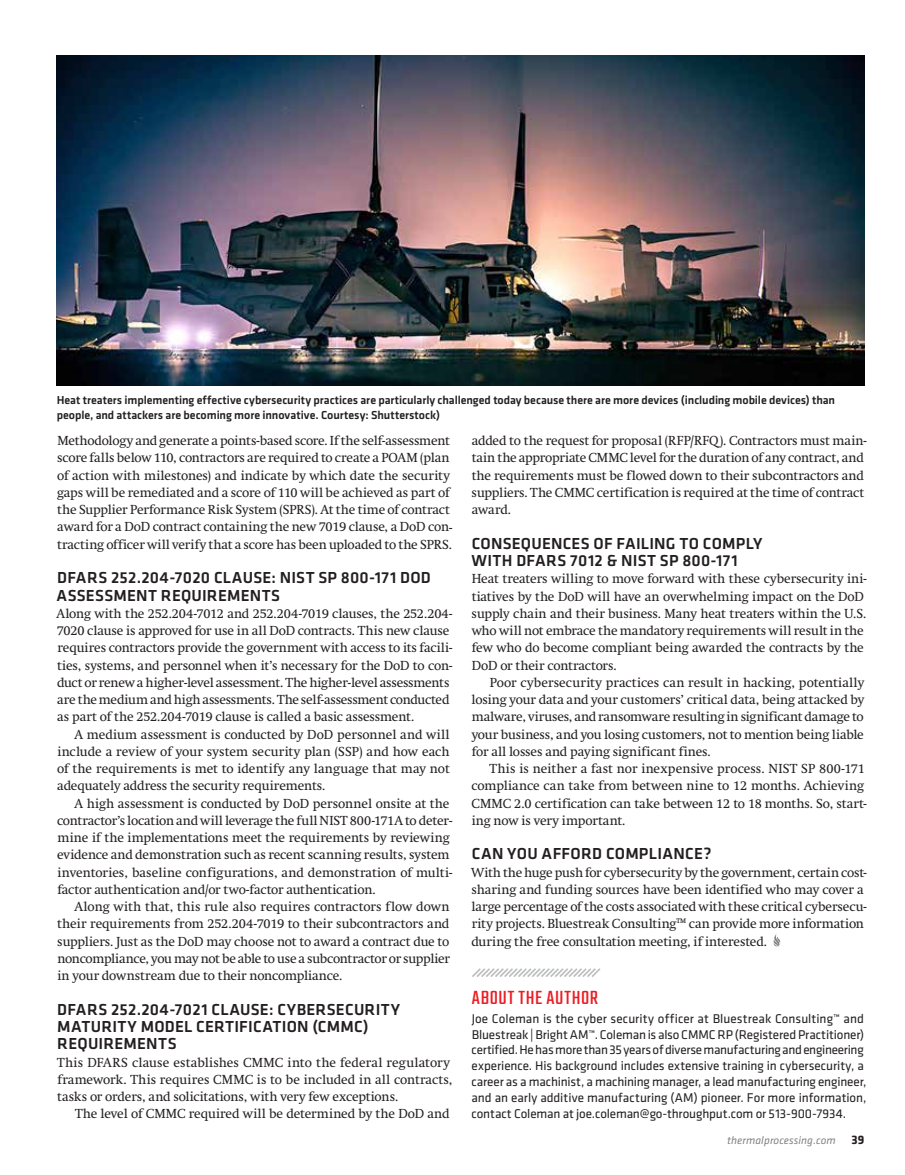
<style>
.page{position:relative;width:905px;height:1175px;background:#fff}
.page>*{position:absolute;margin:0;border:0;box-sizing:border-box;transform-origin:0 0}
.t1{font:21px "Teko";letter-spacing:.035em;color:#ed1d24}
.t2{font:500 16.5px/17.2px "Klavika Basic";letter-spacing:.015em;color:#231f20}
.t3{font:13.2px/15.8px "Klavika Basic";letter-spacing:-.005em;color:#231f20}
.t4{font:12.9px/17.2px "Swift";letter-spacing:-.005em;color:#231f20}
.t5{font:500 12px/15px "Klavika Basic";letter-spacing:-.005em;color:#231f20}
.t6{font:italic 11.25px "Klavika Basic";letter-spacing:.01em;color:#808285}
.s1{font-weight:700;font-style:normal;font-size:12.75px;color:#231f20}
</style>
<div class="page">
<svg style="left:472px;top:968px;width:129px;height:9px"></svg>
<svg style="left:773px;top:934px;width:8px;height:13px"></svg>
<img style="left:57px;top:55px;width:807px;height:331px">
<p class="t5" style="left:57px;top:392px;width:780px">Heat treaters implementing effective cybersecurity practices are particularly challenged today because there are more devices (including mobile devices) than people, and attackers are becoming more innovative. Courtesy: Shutterstock)</p>
<p class="t4" style="left:57px;top:432px;width:397px">Methodology and generate a points-based score. If the self-assessment score falls below 110, contractors are required to create a POAM (plan of action with milestones) and indicate by which date the security gaps will be remediated and a score of 110 will be achieved as part of the Supplier Performance Risk System (SPRS). At the time of contract award for a DoD contract containing the new 7019 clause, a DoD con&shy;tracting officer will verify that a score has been uploaded to the SPRS.</p>
<p class="t2" style="left:56px;top:569px;width:376px">DFARS 252.204-7020 CLAUSE: NIST SP 800-171 DOD<br>ASSESSMENT REQUIREMENTS</p>
<p class="t4" style="left:56px;top:604px;width:397px">Along with the 252.204-7012 and 252.204-7019 clauses, the 252.204- 7020 clause is approved for use in all DoD contracts. This new clause requires contractors provide the government with access to its facili&shy;ties, systems, and personnel when it’s necessary for the DoD to con&shy;duct or renew a higher-level assessment. The higher-level assessments are the medium and high assessments. The self-assessment conducted as part of the 252.204-7019 clause is called a basic assessment.</p>
<p class="t4" style="left:57px;top:725px;width:394px;text-align:justify;text-indent:17px">A medium assessment is conducted by DoD personnel and will include a review of your system security plan (SSP) and how each of the requirements is met to identify any language that may not adequately address the security requirements.</p>
<p class="t4" style="left:57px;top:794px;width:397px;text-indent:17px">A high assessment is conducted by DoD personnel onsite at the contractor’s location and will leverage the full NIST 800-171A to deter&shy;mine if the implementations meet the requirements by reviewing evidence and demonstration such as recent scanning results, system inventories, baseline configurations, and demonstration of multi&shy;factor authentication and/or two-factor authentication.</p>
<p class="t4" style="left:57px;top:898px;width:394px;text-align:justify;text-indent:17px">Along with that, this rule also requires contractors flow down their requirements from 252.204-7019 to their subcontractors and suppliers. Just as the DoD may choose not to award a contract due to noncompliance, you may not be able to use a subcontractor or supplier in your downstream due to their noncompliance.</p>
<p class="t2" style="left:57px;top:1000px;width:344px">DFARS 252.204-7021 CLAUSE: CYBERSECURITY<br>MATURITY MODEL CERTIFICATION (CMMC)<br>REQUIREMENTS</p>
<p class="t4" style="left:57px;top:1053px;width:397px">This DFARS clause establishes CMMC into the federal regulatory framework. This requires CMMC is to be included in all contracts, tasks or orders, and solicitations, with very few exceptions.</p>
<p class="t4" style="left:75px;top:1105px;width:376px">The level of CMMC required will be determined by the DoD and</p>
<p class="t4" style="left:471px;top:432px;width:396px">added to the request for proposal (RFP/RFQ). Contractors must main&shy;tain the appropriate CMMC level for the duration of any contract, and the requirements must be flowed down to their subcontractors and suppliers. The CMMC certification is required at the time of contract award.</p>
<p class="t2" style="left:471px;top:534px;width:292px">CONSEQUENCES OF FAILING TO COMPLY<br>WITH DFARS 7012 &amp; NIST SP 800-171</p>
<p class="t4" style="left:471px;top:570px;width:396px">Heat treaters willing to move forward with these cybersecurity ini&shy;tiatives by the DoD will have an overwhelming impact on the DoD supply chain and their business. Many heat treaters within the U.S. who will not embrace the mandatory requirements will result in the few who do become compliant being awarded the contracts by the DoD or their contractors.</p>
<p class="t4" style="left:471px;top:673px;width:394px;text-align:justify;text-indent:18px">Poor cybersecurity practices can result in hacking, potentially losing your data and your customers’ critical data, being attacked by malware, viruses, and ransomware resulting in significant damage to your business, and you losing customers, not to mention being liable for all losses and paying significant fines.</p>
<p class="t4" style="left:471px;top:760px;width:397px;text-indent:18px">This is neither a fast nor inexpensive process. NIST SP 800-171 compliance can take from between nine to 12 months. Achieving CMMC 2.0 certification can take between 12 to 18 months. So, start&shy;ing now is very important.</p>
<p class="t2" style="left:471px;top:845px;width:241px">CAN YOU AFFORD COMPLIANCE?</p>
<p class="t4" style="left:471px;top:863px;width:397px">With the huge push for cybersecurity by the government, certain cost&shy;sharing and funding sources have been identified who may cover a large percentage of the costs associated with these critical cybersecu&shy;rity projects. Bluestreak Consulting™ can provide more information during the free consultation meeting, if interested.</p>
<h1 class="t1" style="left:471px;top:986px;width:128px">ABOUT THE AUTHOR</h1>
<p class="t3" style="left:471px;top:1010px;width:396px">Joe Coleman is the cyber security officer at Bluestreak Consulting™ and Bluestreak | Bright AM™. Coleman is also CMMC RP (Registered Practitioner) certified. He has more than 35 years of diverse manufacturing and engineering experience. His background includes extensive training in cybersecurity, a career as a machinist, a machining manager, a lead manufacturing engineer, and an early additive manufacturing (AM) pioneer. For more information, contact Coleman at joe.coleman@go-throughput.com or 513-900-7934.</p>
<p class="t6" style="left:727px;top:1133px;width:139px">thermalprocessing.com <span class="s1">39</span></p>
</div>
